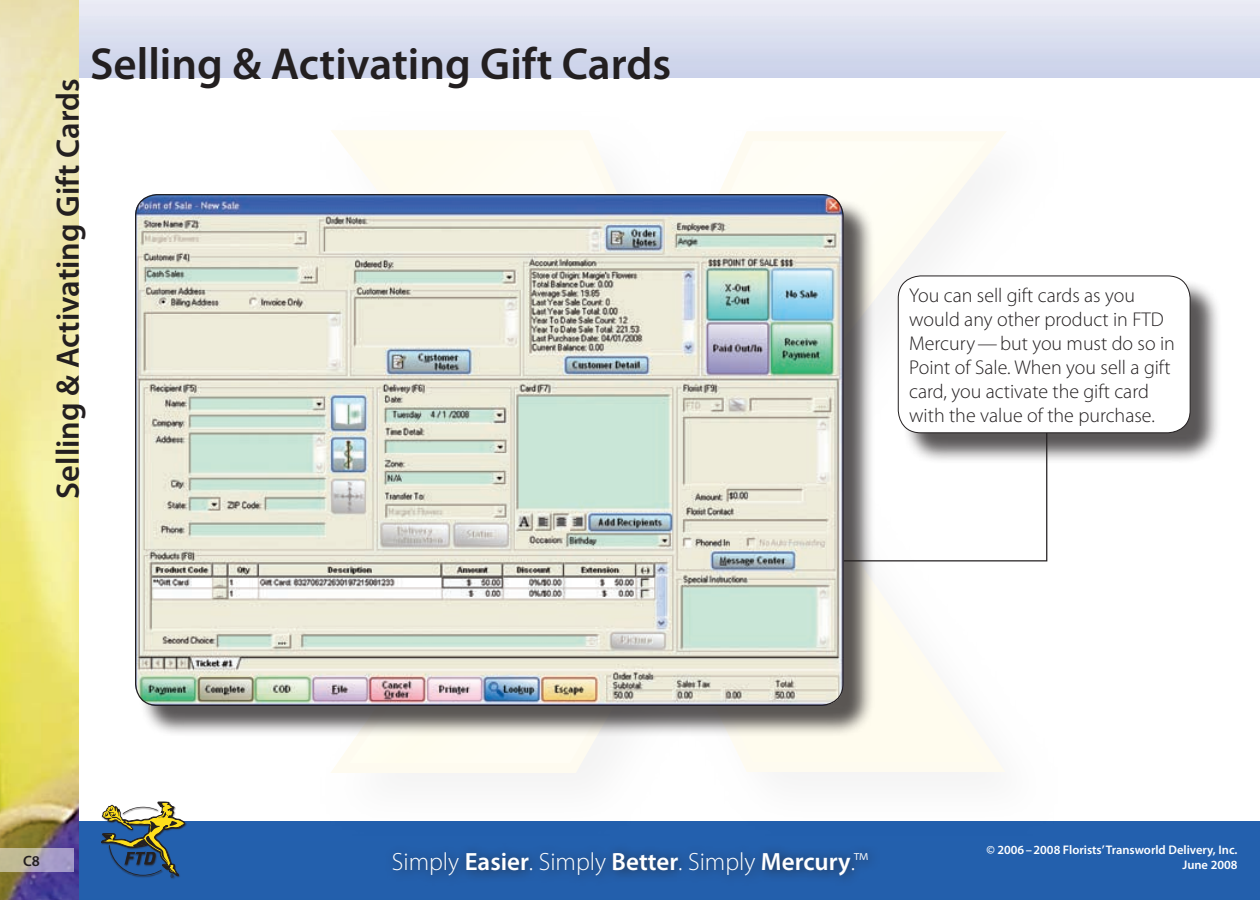
<style>
.page{position:relative;width:1260px;height:900px;background:#fff}
.page>*{position:absolute;margin:0;border:0;box-sizing:border-box;transform-origin:0 0}
.t1{font:600 45px "Myriad Pro";color:#231f20}
.t2{font:600 32.5px "Myriad Pro";color:#231f20}
.t3{font:300 25px "Myriad Pro";color:#fff}
.Image_Caption{font:300 20px/24px "Myriad Pro";color:#231f20}
.Page_Number{font:600 15px "Myriad Pro";color:#231f20}
.Copyright{font:600 12.5px "Myriad Pro";color:#fff}
.Freshness_Date{font:600 12.5px "Myriad Pro";color:#fff}
.s1{font-weight:600}
</style>
<div class="page">
<img style="left:79px;top:0;width:1181px;height:900px">
<div style="left:0;top:79px;width:1260px;height:742px;background:#fff"></div>
<img style="left:0;top:0;width:79px;height:900px">
<div style="left:383px;top:842px;width:877px;height:58px;background:#231f20;opacity:.75"></div>
<div style="left:101px;top:802px;width:90px;height:82px;background:#231f20;opacity:.75"></div>
<svg style="left:101px;top:802px;width:84px;height:75px;background:#627a84"></svg>
<svg style="left:0;top:849px;width:73px;height:23px;background:#b2aaaf"></svg>
<img style="left:304px;top:275px;width:776px;height:571px">
<svg style="left:321px;top:130px;width:696px;height:648px"></svg>
<svg style="left:885px;top:428px;width:163px;height:134px"></svg>
<div style="left:139px;top:198px;width:746px;height:551px;background:#231f20;opacity:.75"></div>
<img style="left:135px;top:194px;width:709px;height:512px">
<div style="left:902px;top:279px;width:335px;height:196px;background:#231f20;opacity:.75"></div>
<div style="left:898px;top:276px;width:292px;height:157px;background:#fff;border-radius:22px"></div>
<div style="left:898px;top:276px;width:292px;height:157px;border:1px solid #231f20;border-radius:22px"></div>
<p class="t1" style="left:90px;top:35px;width:583px">Selling &amp; Activating Gift Cards</p>
<p class="t2" style="left:47px;top:499px;width:421px;rotate:-90deg">Selling &amp; Activating Gift Cards</p>
<p class="Image_Caption" style="left:909px;top:283px;width:267px">You can sell gift cards as you would any other product in FTD<br>Mercury—but you must do so in<br>Point of Sale. When you sell a gift card, you activate the gift card with the value of the purchase.</p>
<p class="Page_Number" style="left:23px;top:852px;width:18px">C8</p>
<p class="t3" style="left:392px;top:847px;width:478px">Simply <span class="s1">Easier</span>. Simply <span class="s1">Better</span>. Simply <span class="s1">Mercury</span>.™</p>
<p class="Copyright" style="left:986px;top:842px;width:253px">© 2006–2008 Florists’ Transworld Delivery, Inc.</p>
<p class="Freshness_Date" style="left:1183px;top:857px;width:56px">June 2008</p>
</div>
